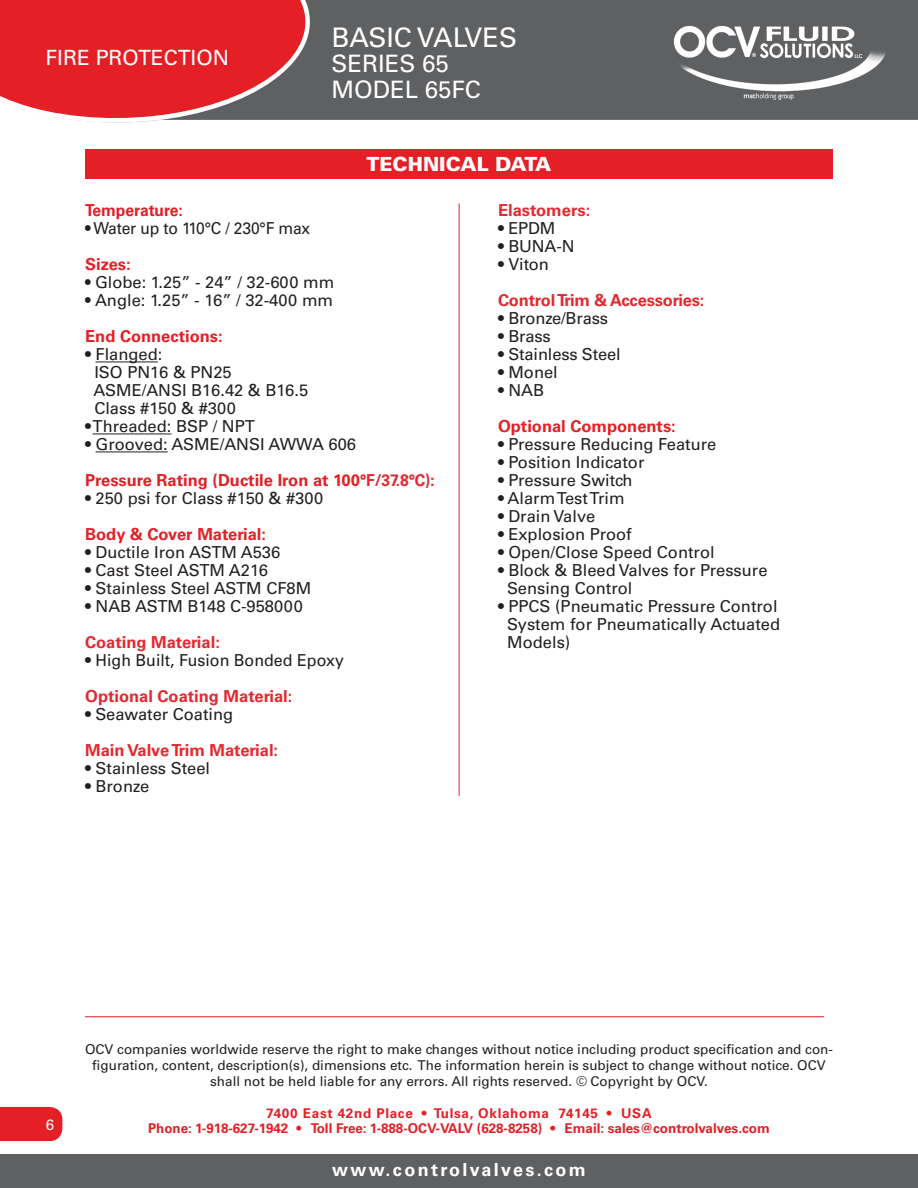
<style>
.page{position:relative;width:918px;height:1188px;background:#fff}
.page>*{position:absolute;margin:0;border:0;box-sizing:border-box;transform-origin:0 0}
.t1{font:27px "Univers LT Std";color:#fff}
.t2{font:24px/25.5px "Univers LT Std";color:#fff}
.t3{font:21px "Univers LT Std";color:#fff}
.t4{font:900 19.5px "Univers LT Std";color:#fff}
.t5{font:700 18px "Univers LT Std";letter-spacing:.13em;color:#fff}
.t6{font:16.5px "Univers LT Std";color:#231f20}
.t7{font:700 16.5px "Univers LT Std";color:#e41f25}
.t8{font:700 16.5px "Univers LT Std";color:#e3292f}
.t9{font:16.5px "Univers LT Std";color:#231f20;scale:.95 1}
.t10{font:700 16.5px "Univers LT Std";color:#e41f25;scale:.95 1}
.t11{font:15px "Univers LT Std";color:#fff}
.t12{font:13.5px/16.2px "Univers LT Std";color:#231f20;text-align:center}
.t13{font:700 13.5px "Univers LT Std";color:#e41f25}
.t14{font:700 13.5px "Univers LT Std";letter-spacing:.05em;color:#e41f25}
.s1{color:#e3292f}
</style>
<div class="page">
<div style="left:340px;top:0;width:578px;height:120px;background:#5f6062"></div>
<svg style="left:0;top:0;width:340px;height:123px;background:#cf3a3f"></svg>
<div style="left:0;top:1154px;width:918px;height:34px;background:#5f6062"></div>
<div style="left:0;top:1107px;width:62px;height:34px;background:#e41f25"></div>
<img style="left:667px;top:0;width:219px;height:100px">
<div style="left:85px;top:150px;width:748px;height:29px;background:#e41f25"></div>
<hr style="left:459px;top:203px;width:1px;height:593px;background:#e41f25">
<hr style="left:96px;top:362px;width:62px;height:1px;background:#231f20">
<hr style="left:93px;top:434px;width:78px;height:1px;background:#231f20">
<hr style="left:96px;top:452px;width:72px;height:1px;background:#231f20">
<hr style="left:85px;top:1016px;width:739px;height:1px;background:#e41f25">
<p class="t3" style="left:45px;top:45px;width:185px">FIRE PROTECTION</p>
<h1 class="t1" style="left:331px;top:21px;width:187px">BASIC VALVES</h1>
<h2 class="t2" style="left:331px;top:51px;width:151px">SERIES 65<br>MODEL 65FC</h2>
<p class="t4" style="left:367px;top:152px;width:186px">TECHNICAL DATA</p>
<p class="t10" style="left:85px;top:201px;width:104px">Temperature:</p>
<p class="t9" style="left:85px;top:219px;width:239px">• Water up to 110°C / 230°F max</p>
<p class="t7" style="left:85px;top:255px;width:47px">Sizes:</p>
<p class="t9" style="left:85px;top:273px;width:264px">• Globe: 1.25” - 24” / 32-600 mm</p>
<p class="t9" style="left:85px;top:291px;width:263px">• Angle: 1.25” - 16” / 32-400 mm</p>
<p class="t7" style="left:85px;top:327px;width:139px">End Connections:</p>
<p class="t6" style="left:85px;top:345px;width:79px">• Flanged:</p>
<p class="t6" style="left:94px;top:363px;width:139px">ISO PN16 &amp; PN25</p>
<p class="t6" style="left:94px;top:381px;width:216px">ASME/ANSI B16.42 &amp; B16.5</p>
<p class="t6" style="left:94px;top:399px;width:143px">Class #150 &amp; #300</p>
<p class="t6" style="left:85px;top:417px;width:171px">• Threaded: BSP / NPT</p>
<p class="t6" style="left:85px;top:435px;width:272px">• Grooved: ASME/ANSI AWWA 606</p>
<p class="t7" style="left:85px;top:471px;width:351px">Pressure Rating (Ductile Iron at 100<span class="s1">°F/37.8°C)</span>:</p>
<p class="t6" style="left:85px;top:489px;width:240px">• 250 psi for Class #150 &amp; #300</p>
<p class="t7" style="left:85px;top:525px;width:182px">Body &amp; Cover Material:</p>
<p class="t6" style="left:85px;top:543px;width:197px">• Ductile Iron ASTM A536</p>
<p class="t6" style="left:85px;top:561px;width:184px">• Cast Steel ASTM A216</p>
<p class="t6" style="left:85px;top:579px;width:228px">• Stainless Steel ASTM CF8M</p>
<p class="t6" style="left:85px;top:597px;width:219px">• NAB ASTM B148 C-958000</p>
<p class="t8" style="left:85px;top:633px;width:136px">Coating Material:</p>
<p class="t6" style="left:85px;top:651px;width:260px">• High Built, Fusion Bonded Epoxy</p>
<p class="t8" style="left:85px;top:687px;width:209px">Optional Coating Material:</p>
<p class="t6" style="left:85px;top:705px;width:150px">• Seawater Coating</p>
<p class="t8" style="left:85px;top:741px;width:194px">Main Valve Trim Material:</p>
<p class="t6" style="left:85px;top:759px;width:126px">• Stainless Steel</p>
<p class="t6" style="left:85px;top:777px;width:66px">• Bronze</p>
<p class="t8" style="left:498px;top:201px;width:94px">Elastomers:</p>
<p class="t6" style="left:498px;top:219px;width:59px">• EPDM</p>
<p class="t6" style="left:498px;top:237px;width:78px">• BUNA-N</p>
<p class="t6" style="left:498px;top:255px;width:52px">• Viton</p>
<p class="t8" style="left:498px;top:291px;width:208px">Control Trim &amp; Accessories:</p>
<p class="t6" style="left:498px;top:309px;width:111px">• Bronze/Brass</p>
<p class="t6" style="left:498px;top:327px;width:54px">• Brass</p>
<p class="t6" style="left:498px;top:345px;width:124px">• Stainless Steel</p>
<p class="t6" style="left:498px;top:363px;width:61px">• Monel</p>
<p class="t6" style="left:498px;top:381px;width:48px">• NAB</p>
<p class="t7" style="left:498px;top:417px;width:179px">Optional Components:</p>
<p class="t6" style="left:498px;top:435px;width:220px">• Pressure Reducing Feature</p>
<p class="t6" style="left:498px;top:453px;width:148px">• Position Indicator</p>
<p class="t6" style="left:498px;top:471px;width:136px">• Pressure Switch</p>
<p class="t6" style="left:498px;top:489px;width:128px">• Alarm Test Trim</p>
<p class="t6" style="left:498px;top:507px;width:99px">• Drain Valve</p>
<p class="t6" style="left:498px;top:525px;width:135px">• Explosion Proof</p>
<p class="t6" style="left:498px;top:543px;width:218px">• Open/Close Speed Control</p>
<p class="t6" style="left:498px;top:561px;width:271px">• Block &amp; Bleed Valves for Pressure</p>
<p class="t6" style="left:507px;top:579px;width:127px">Sensing Control</p>
<p class="t6" style="left:498px;top:597px;width:281px">• PPCS (Pneumatic Pressure Control</p>
<p class="t6" style="left:507px;top:615px;width:274px">System for Pneumatically Actuated</p>
<p class="t6" style="left:507px;top:633px;width:65px">Models)</p>
<p class="t11" style="left:46px;top:1115px;width:10px">6</p>
<p class="t12" style="left:85px;top:1041px;width:749px">OCV companies worldwide reserve the right to make changes without notice including product specification and con&shy;figuration, content, description(s), dimensions etc. The information herein is subject to change without notice. OCV shall not be held liable for any errors. All rights reserved. © Copyright by OCV.</p>
<p class="t14" style="left:266px;top:1105px;width:387px">7400 East 42nd Place • Tulsa, Oklahoma 74145 • USA</p>
<p class="t13" style="left:148px;top:1120px;width:623px">Phone: 1-918-627-1942 • Toll Free: 1-888-OCV-VALV (628-8258) • Email: sales@controlvalves.com</p>
<p class="t5" style="left:332px;top:1159px;width:255px">www.controlvalves.com</p>
</div>
